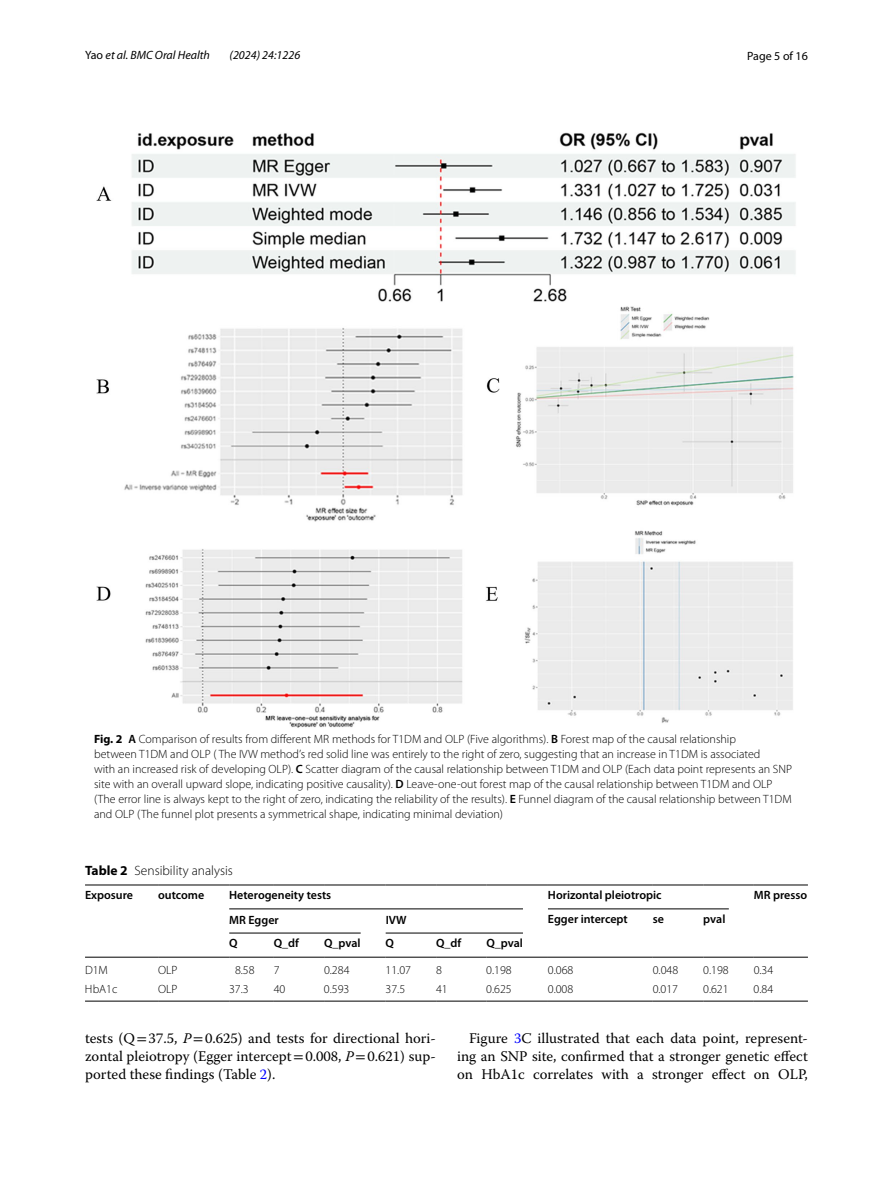
<style>
.page{position:relative;width:893px;height:1187px;background:#fff}
.page>*{position:absolute;margin:0;border:0;box-sizing:border-box;transform-origin:0 0}
.t1{font:14.7px/18px "Warnock Pro";color:#000;text-align:justify}
.t2{font:300 13.5px "Myriad Pro";color:#000}
.t3{font:300 12px/15px "Myriad Pro";color:#000}
.t4{font:600 12px "Myriad Pro";color:#000}
.t5{font:italic 12px "Myriad Pro";color:#000}
.t6{font:12px "Myriad Pro";color:#000}
.s1{font-style:normal}
.s2{font-weight:700}
.s3{font-weight:600}
.s4{font-family:"STIX"}
.s5{font-style:italic}
.s6{color:#00f}
</style>
<div class="page">
<img style="left:96px;top:133px;width:700px;height:595px">
<hr style="left:85px;top:884px;width:73px;height:1px;background:#000">
<hr style="left:85px;top:956px;width:73px;height:1px;background:#000">
<hr style="left:158px;top:884px;width:71px;height:1px;background:#000">
<hr style="left:158px;top:956px;width:71px;height:1px;background:#000">
<hr style="left:229px;top:884px;width:45px;height:1px;background:#000">
<hr style="left:274px;top:884px;width:50px;height:1px;background:#000">
<hr style="left:324px;top:884px;width:62px;height:1px;background:#000">
<hr style="left:386px;top:884px;width:50px;height:1px;background:#000">
<hr style="left:436px;top:884px;width:50px;height:1px;background:#000">
<hr style="left:486px;top:884px;width:62px;height:1px;background:#000">
<hr style="left:548px;top:884px;width:105px;height:1px;background:#000">
<hr style="left:653px;top:884px;width:50px;height:1px;background:#000">
<hr style="left:703px;top:884px;width:51px;height:1px;background:#000">
<hr style="left:754px;top:884px;width:54px;height:1px;background:#000">
<hr style="left:754px;top:956px;width:54px;height:1px;background:#000">
<hr style="left:548px;top:956px;width:105px;height:1px;background:#000">
<hr style="left:653px;top:956px;width:50px;height:1px;background:#000">
<hr style="left:703px;top:956px;width:51px;height:1px;background:#000">
<hr style="left:229px;top:956px;width:45px;height:1px;background:#000">
<hr style="left:274px;top:956px;width:50px;height:1px;background:#000">
<hr style="left:324px;top:956px;width:62px;height:1px;background:#000">
<hr style="left:386px;top:956px;width:50px;height:1px;background:#000">
<hr style="left:436px;top:956px;width:50px;height:1px;background:#000">
<hr style="left:486px;top:956px;width:62px;height:1px;background:#000">
<hr style="left:85px;top:1000px;width:73px;height:1px;background:#000">
<hr style="left:158px;top:1000px;width:71px;height:1px;background:#000">
<hr style="left:229px;top:1000px;width:45px;height:1px;background:#000">
<hr style="left:274px;top:1000px;width:50px;height:1px;background:#000">
<hr style="left:324px;top:1000px;width:62px;height:1px;background:#000">
<hr style="left:386px;top:1000px;width:50px;height:1px;background:#000">
<hr style="left:436px;top:1000px;width:50px;height:1px;background:#000">
<hr style="left:486px;top:1000px;width:62px;height:1px;background:#000">
<hr style="left:548px;top:1000px;width:105px;height:1px;background:#000">
<hr style="left:653px;top:1000px;width:50px;height:1px;background:#000">
<hr style="left:703px;top:1000px;width:51px;height:1px;background:#000">
<hr style="left:754px;top:1000px;width:54px;height:1px;background:#000">
<hr style="left:229px;top:908px;width:294px;height:1px;background:#000">
<hr style="left:548px;top:908px;width:181px;height:1px;background:#000">
<hr style="left:229px;top:932px;width:132px;height:1px;background:#000">
<hr style="left:386px;top:932px;width:137px;height:1px;background:#000">
<p class="t5" style="left:85px;top:48px;width:126px"><span class="s1">Yao</span> et al. BMC Oral Health</p>
<p class="t5" style="left:230px;top:48px;width:72px">(2024) 24:1226</p>
<p class="t6" style="left:747px;top:48px;width:62px">Page 5 of 16</p>
<p class="t3" style="left:94px;top:732px;width:700px"><span class="s2">Fig. 2</span> <span class="s3">A</span> Comparison of results from different MR methods for T1DM and OLP (Five algorithms). <span class="s3">B</span> Forest map of the causal relationship<br>between T1DM and OLP ( The IVW method’s red solid line was entirely to the right of zero, suggesting that an increase in T1DM is associated<br>with an increased risk of developing OLP). <span class="s3">C</span> Scatter diagram of the causal relationship between T1DM and OLP (Each data point represents an SNP site with an overall upward slope, indicating positive causality). <span class="s3">D</span> Leave-one-out forest map of the causal relationship between T1DM and OLP (The error line is always kept to the right of zero, indicating the reliability of the results). <span class="s3">E</span> Funnel diagram of the causal relationship between T1DM and OLP (The funnel plot presents a symmetrical shape, indicating minimal deviation)</p>
<p class="t2" style="left:85px;top:863px;width:149px"><span class="s2">Table 2</span> Sensibility analysis</p>
<p class="t4" style="left:85px;top:887px;width:50px">Exposure</p>
<p class="t4" style="left:158px;top:887px;width:48px">outcome</p>
<p class="t4" style="left:229px;top:887px;width:104px">Heterogeneity tests</p>
<p class="t4" style="left:548px;top:887px;width:115px">Horizontal pleiotropic</p>
<p class="t4" style="left:754px;top:887px;width:55px">MR presso</p>
<p class="t4" style="left:229px;top:911px;width:51px">MR Egger</p>
<p class="t4" style="left:386px;top:911px;width:22px">IVW</p>
<p class="t4" style="left:548px;top:911px;width:81px">Egger intercept</p>
<p class="t4" style="left:653px;top:911px;width:13px">se</p>
<p class="t4" style="left:703px;top:911px;width:24px">pval</p>
<p class="t4" style="left:229px;top:935px;width:10px">Q</p>
<p class="t4" style="left:274px;top:935px;width:27px">Q_df</p>
<p class="t4" style="left:324px;top:935px;width:38px">Q_pval</p>
<p class="t4" style="left:386px;top:935px;width:10px">Q</p>
<p class="t4" style="left:436px;top:935px;width:27px">Q_df</p>
<p class="t4" style="left:486px;top:935px;width:38px">Q_pval</p>
<p class="t3" style="left:85px;top:962px;width:24px">D1M</p>
<p class="t3" style="left:158px;top:962px;width:21px">OLP</p>
<p class="t3" style="left:235px;top:962px;width:21px">8.58</p>
<p class="t3" style="left:274px;top:962px;width:7px">7</p>
<p class="t3" style="left:324px;top:962px;width:27px">0.284</p>
<p class="t3" style="left:386px;top:962px;width:27px">11.07</p>
<p class="t3" style="left:436px;top:962px;width:7px">8</p>
<p class="t3" style="left:486px;top:962px;width:27px">0.198</p>
<p class="t3" style="left:548px;top:962px;width:27px">0.068</p>
<p class="t3" style="left:653px;top:962px;width:27px">0.048</p>
<p class="t3" style="left:703px;top:962px;width:27px">0.198</p>
<p class="t3" style="left:754px;top:962px;width:21px">0.34</p>
<p class="t3" style="left:85px;top:981px;width:34px">HbA1c</p>
<p class="t3" style="left:158px;top:981px;width:21px">OLP</p>
<p class="t3" style="left:229px;top:981px;width:21px">37.3</p>
<p class="t3" style="left:274px;top:981px;width:13px">40</p>
<p class="t3" style="left:324px;top:981px;width:27px">0.593</p>
<p class="t3" style="left:386px;top:981px;width:21px">37.5</p>
<p class="t3" style="left:436px;top:981px;width:13px">41</p>
<p class="t3" style="left:486px;top:981px;width:27px">0.625</p>
<p class="t3" style="left:548px;top:981px;width:27px">0.008</p>
<p class="t3" style="left:653px;top:981px;width:27px">0.017</p>
<p class="t3" style="left:703px;top:981px;width:27px">0.621</p>
<p class="t3" style="left:754px;top:981px;width:21px">0.84</p>
<p class="t1" style="left:85px;top:1029px;width:352px">tests (Q<span class="s4">=</span>37.5, <span class="s5">P</span><span class="s4">=</span>0.625) and tests for directional hori&shy;zontal pleiotropy (Egger intercept<span class="s4">=</span>0.008, <span class="s5">P</span><span class="s4">=</span>0.621) sup&shy;ported these findings (Table <span class="s6">2</span>).</p>
<p class="t1" style="left:457px;top:1029px;width:352px;text-indent:12px">Figure <span class="s6">3</span>C illustrated that each data point, represent&shy;ing an SNP site, confirmed that a stronger genetic effect on HbA1c correlates with a stronger effect on OLP,</p>
</div>
